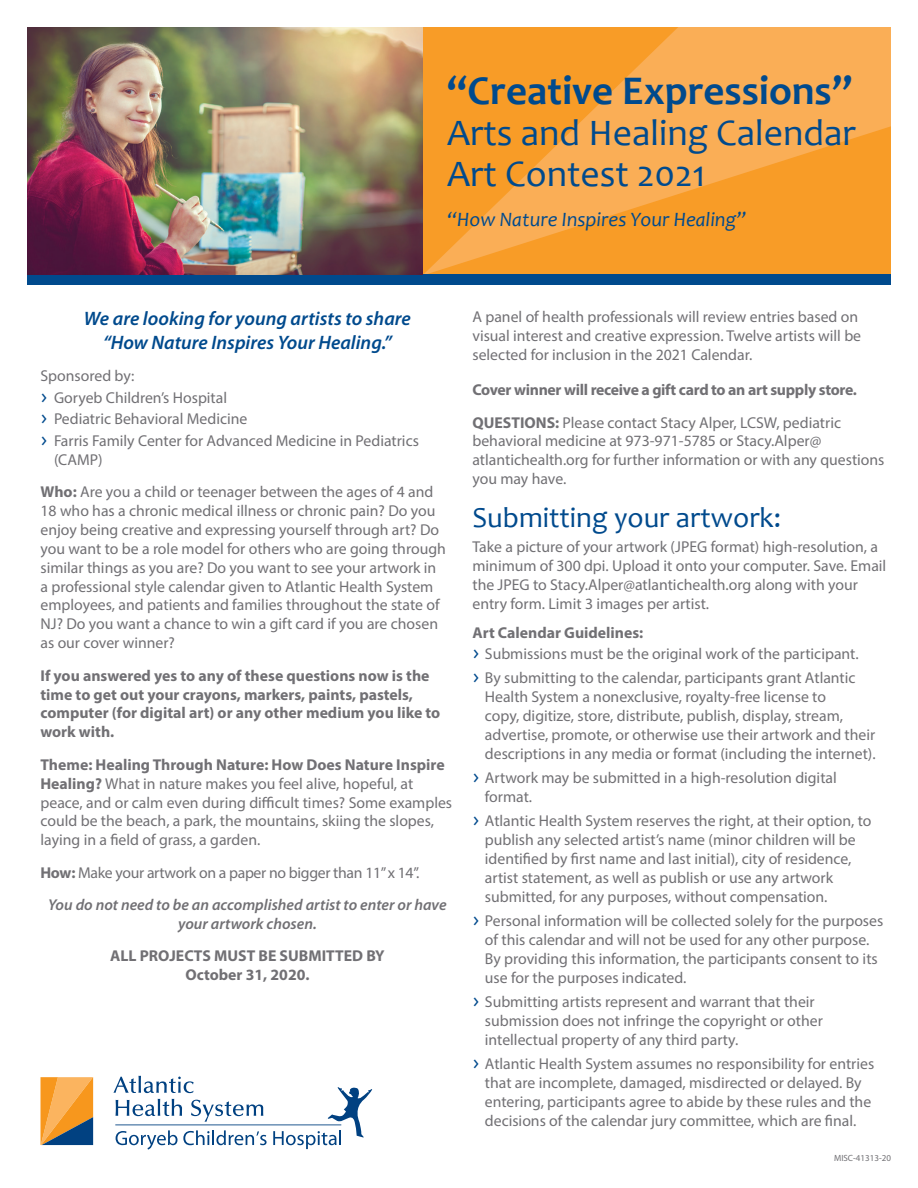
<style>
.page{position:relative;width:918px;height:1188px;background:#fff}
.page>*{position:absolute;margin:0;border:0;box-sizing:border-box;transform-origin:0 0}
.t1{font:700 40.95px "Candara";color:#004a8d}
.t2{font:37.5px/41px "Candara";color:#004a8d}
.t3{font:29.1px "Candara";color:#004a8d}
.t4{font:italic 20.55px "Candara";color:#004a8d}
.t5{font:italic 600 19.5px/23.4px "Myriad Pro";color:#004a8d;text-align:center}
.t6{font:15.75px/18.9px "Myriad Pro";color:#717074}
.t7{font:700 15.75px/18.9px "Myriad Pro";color:#717074}
.t8{font:italic 600 15.75px/32.4px "Myriad Pro";color:#717074}
.t9{font:700 15.75px/32.4px "Myriad Pro";letter-spacing:-.02em;color:#717074}
.t10{font:9px "Myriad Pro";color:#717074}
.s1{font-family:"Futura Std";font-size:21px;color:#004a8d}
.s2{font-weight:700}
.s3{font-weight:700;font-style:normal}
.s4{font-weight:400;font-style:normal}
.s5{font-weight:400}
</style>
<div class="page">
<svg style="left:422px;top:27px;width:469px;height:248px;background:#f7a33b"></svg>
<div style="left:27px;top:275px;width:864px;height:10px;background:#004a8d"></div>
<img style="left:27px;top:27px;width:395px;height:247px">
<svg style="left:40px;top:1077px;width:53px;height:68px;background:#c7914b"></svg>
<svg style="left:113px;top:1076px;width:259px;height:74px"></svg>
<h1 class="t1" style="left:447px;top:66px;width:407px">“Creative Expressions”</h1>
<h2 class="t2" style="left:447px;top:112px;width:410px">Arts and Healing Calendar<br>Art Contest 2021</h2>
<h3 class="t4" style="left:447px;top:206px;width:301px">“How Nature Inspires Your Healing”</h3>
<p class="t5" style="left:84px;top:306px;width:329px">We are looking for young artists to share “How Nature Inspires Your Healing.”</p>
<p class="t6" style="left:40px;top:365px;width:380px;line-height:21.6px">Sponsored by:<br><span class="s1">›</span> Goryeb Children’s Hospital<br><span class="s1">›</span> Pediatric Behavioral Medicine<br><span class="s1">›</span> Farris Family Center for Advanced Medicine in Pediatrics</p>
<p class="t6" style="left:41px;top:443px;width:395px;line-height:32.4px;text-indent:13px">(CAMP)<br><span class="s2">Who:</span> Are you a child or teenager between the ages of 4 and</p>
<p class="t6" style="left:41px;top:501px;width:407px">18 who has a chronic medical illness or chronic pain? Do you enjoy being creative and expressing yourself through art? Do you want to be a role model for others who are going through similar things as you are? Do you want to see your artwork in a professional style calendar given to Atlantic Health System employees, and patients and families throughout the state of NJ? Do you want a chance to win a gift card if you are chosen as our cover winner?</p>
<p class="t7" style="left:41px;top:665px;width:401px">If you answered yes to any of these questions now is the time to get out your crayons, markers, paints, pastels, computer (for digital art) or any other medium you like to work with.</p>
<p class="t6" style="left:41px;top:755px;width:413px"><span class="s2">Theme: Healing Through Nature: How Does Nature Inspire Healing?</span> What in nature makes you feel alive, hopeful, at peace, and or calm even during difficult times? Some examples could be the beach, a park, the mountains, skiing the slopes, laying in a field of grass, a garden.</p>
<p class="t8" style="left:48px;top:856px;width:400px;text-indent:-8px"><span class="s3">How:</span> <span class="s4">Make your artwork on a paper no bigger than 11” x 14”.<br></span>You do not need to be an accomplished artist to enter or have</p>
<p class="t8" style="left:178px;top:907px;width:140px">your artwork chosen.</p>
<p class="t7" style="left:110px;top:946px;width:276px;text-align:center">ALL PROJECTS MUST BE SUBMITTED BY<br>October 31, 2020.</p>
<p class="t6" style="left:472px;top:307px;width:390px">A panel of health professionals will review entries based on visual interest and creative expression. Twelve artists will be selected for inclusion in the 2021 Calendar.</p>
<p class="t9" style="left:472px;top:373px;width:386px">Cover winner will receive a gift card to an art supply store.<br>QUESTIONS: <span class="s5">Please contact Stacy Alper, LCSW, pediatric</span></p>
<p class="t6" style="left:472px;top:432px;width:414px">behavioral medicine at 973-971-5785 or Stacy.Alper@ atlantichealth.org for further information or with any questions you may have.</p>
<h3 class="t3" style="left:472px;top:499px;width:310px">Submitting your artwork:</h3>
<p class="t6" style="left:472px;top:537px;width:415px">Take a picture of your artwork (JPEG format) high-resolution, a minimum of 300 dpi. Upload it onto your computer. Save. Email the JPEG to Stacy.Alper@atlantichealth.org along with your entry form. Limit 3 images per artist.</p>
<p class="t6" style="left:472px;top:621px;width:388px;line-height:21.5px"><span class="s2">Art Calendar Guidelines:<br></span><span class="s1">›</span> Submissions must be the original work of the participant.</p>
<p class="t6" style="left:485px;top:668px;width:392px;text-indent:-12px"><span class="s1">›</span> By submitting to the calendar, participants grant Atlantic Health System a nonexclusive, royalty-free license to<br>copy, digitize, store, distribute, publish, display, stream, advertise, promote, or otherwise use their artwork and their descriptions in any media or format (including the internet).</p>
<p class="t6" style="left:485px;top:768px;width:353px;text-indent:-12px"><span class="s1">›</span> Artwork may be submitted in a high-resolution digital format.</p>
<p class="t6" style="left:485px;top:811px;width:388px;text-indent:-12px"><span class="s1">›</span> Atlantic Health System reserves the right, at their option, to publish any selected artist’s name (minor children will be identified by first name and last initial), city of residence, artist statement, as well as publish or use any artwork submitted, for any purposes, without compensation.</p>
<p class="t6" style="left:485px;top:911px;width:400px;text-indent:-12px"><span class="s1">›</span> Personal information will be collected solely for the purposes of this calendar and will not be used for any other purpose.<br>By providing this information, the participants consent to its use for the purposes indicated.</p>
<p class="t6" style="left:485px;top:992px;width:339px;text-indent:-12px"><span class="s1">›</span> Submitting artists represent and warrant that their submission does not infringe the copyright or other intellectual property of any third party.</p>
<p class="t6" style="left:472px;top:1054px;width:403px;text-align:center"><span class="s1">›</span> Atlantic Health System assumes no responsibility for entries that are incomplete, damaged, misdirected or delayed. By entering, participants agree to abide by these rules and the decisions of the calendar jury committee, which are final.</p>
<p class="t10" style="left:834px;top:1152px;width:58px">MISC-41313-20</p>
</div>
